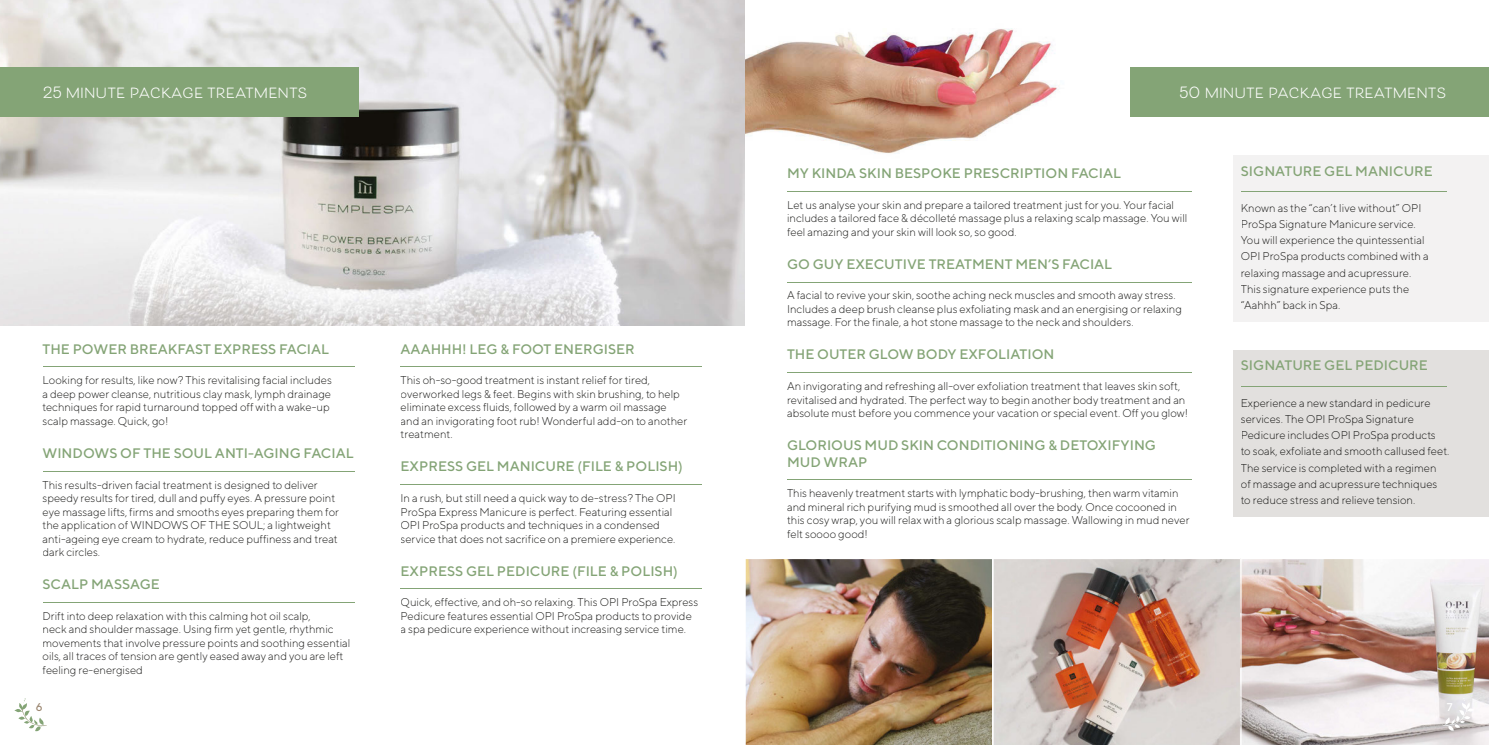
<style>
.page{position:relative;width:1489px;height:745px;background:#fff}
.page>*{position:absolute;margin:0;border:0;box-sizing:border-box;transform-origin:0 0}
.t1{font:700 16.25px "Beloved Sans";color:#fff}
.t2{font:500 13.75px/16.5px "TT Norms";color:#84a476}
.t3{font:300 11.25px/13.5px "TT Norms";color:#1d1d1b}
.t4{font:300 11.25px/16.2px "TT Norms";color:#181816}
.t5{font:300 11.25px/16.2px "TT Norms";color:#1b1b19}
.t6{font:500 11.25px "TT Norms";color:#9b8670}
.t7{font:500 11.25px "TT Norms";color:#fff}
</style>
<div class="page">
<img style="left:744px;top:3px;width:313px;height:156px">
<img style="left:745px;top:559px;width:247px;height:185px">
<img style="left:993px;top:559px;width:247px;height:185px">
<img style="left:1240px;top:559px;width:248px;height:185px">
<img style="left:0;top:0;width:744px;height:325px">
<div style="left:1130px;top:67px;width:358px;height:50px;background:#84a476"></div>
<div style="left:0;top:67px;width:358px;height:50px;background:#84a476"></div>
<hr style="left:787px;top:191px;width:404px;height:1px;background:#84a476">
<hr style="left:787px;top:281px;width:404px;height:1px;background:#84a476">
<hr style="left:787px;top:372px;width:404px;height:1px;background:#84a476">
<hr style="left:787px;top:479px;width:404px;height:1px;background:#84a476">
<div style="left:1233px;top:155px;width:255px;height:167px;background:#f3f2f2"></div>
<hr style="left:1240px;top:191px;width:206px;height:1px;background:#84a476">
<div style="left:1233px;top:350px;width:255px;height:166px;background:#e2e0de"></div>
<hr style="left:1240px;top:386px;width:206px;height:1px;background:#84a476">
<svg style="left:1441px;top:697px;width:33px;height:33px"></svg>
<svg style="left:14px;top:698px;width:33px;height:32px"></svg>
<hr style="left:43px;top:366px;width:311px;height:1px;background:#84a476">
<hr style="left:43px;top:470px;width:311px;height:1px;background:#84a476">
<hr style="left:43px;top:601px;width:311px;height:1px;background:#84a476">
<hr style="left:400px;top:366px;width:302px;height:1px;background:#84a476">
<hr style="left:400px;top:484px;width:302px;height:1px;background:#84a476">
<hr style="left:400px;top:588px;width:302px;height:1px;background:#84a476">
<h1 class="t1" style="left:43px;top:83px;width:266px">25 MINUTE PACKAGE TREATMENTS</h1>
<h1 class="t1" style="left:1179px;top:83px;width:269px">50 MINUTE PACKAGE TREATMENTS</h1>
<p class="t2" style="left:43px;top:340px;width:288px">THE POWER BREAKFAST EXPRESS FACIAL</p>
<p class="t3" style="left:43px;top:373px;width:291px">Looking for results, like now? This revitalising facial includes a deep power cleanse, nutritious clay mask, lymph drainage techniques for rapid turnaround topped off with a wake-up scalp massage. Quick, go!</p>
<p class="t2" style="left:43px;top:444px;width:312px">WINDOWS OF THE SOUL ANTI-AGING FACIAL</p>
<p class="t3" style="left:43px;top:477px;width:298px">This results-driven facial treatment is designed to deliver speedy results for tired, dull and puffy eyes. A pressure point eye massage lifts, firms and smooths eyes preparing them for the application of WINDOWS OF THE SOUL; a lightweight anti-ageing eye cream to hydrate, reduce puffiness and treat dark circles.</p>
<p class="t2" style="left:43px;top:575px;width:119px">SCALP MASSAGE</p>
<p class="t3" style="left:43px;top:608px;width:309px">Drift into deep relaxation with this calming hot oil scalp,<br>neck and shoulder massage. Using firm yet gentle, rhythmic movements that involve pressure points and soothing essential oils, all traces of tension are gently eased away and you are left feeling re-energised</p>
<p class="t2" style="left:400px;top:340px;width:236px">AAAHHH! LEG &amp; FOOT ENERGISER</p>
<p class="t3" style="left:400px;top:373px;width:288px">This oh-so-good treatment is instant relief for tired, overworked legs &amp; feet. Begins with skin brushing, to help eliminate excess fluids, followed by a warm oil massage and an invigorating foot rub! Wonderful add-on to another treatment.</p>
<p class="t2" style="left:400px;top:458px;width:284px">EXPRESS GEL MANICURE (FILE &amp; POLISH)</p>
<p class="t3" style="left:400px;top:491px;width:276px">In a rush, but still need a quick way to de-stress? The OPI ProSpa Express Manicure is perfect. Featuring essential OPI ProSpa products and techniques in a condensed service that does not sacrifice on a premiere experience.</p>
<p class="t2" style="left:400px;top:562px;width:279px">EXPRESS GEL PEDICURE (FILE &amp; POLISH)</p>
<p class="t3" style="left:400px;top:595px;width:299px">Quick, effective, and oh-so relaxing. This OPI ProSpa Express<br>Pedicure features essential OPI ProSpa products to provide a spa pedicure experience without increasing service time.</p>
<p class="t2" style="left:787px;top:165px;width:335px">MY KINDA SKIN BESPOKE PRESCRIPTION FACIAL</p>
<p class="t3" style="left:787px;top:198px;width:402px">Let us analyse your skin and prepare a tailored treatment just for you. Your facial includes a tailored face &amp; décolleté massage plus a relaxing scalp massage. You will feel amazing and your skin will look so, so good.</p>
<p class="t2" style="left:787px;top:255px;width:327px">GO GUY EXECUTIVE TREATMENT MEN’S FACIAL</p>
<p class="t3" style="left:787px;top:288px;width:396px">A facial to revive your skin, soothe aching neck muscles and smooth away stress.<br>Includes a deep brush cleanse plus exfoliating mask and an energising or relaxing massage. For the finale, a hot stone massage to the neck and shoulders.</p>
<p class="t2" style="left:787px;top:346px;width:269px">THE OUTER GLOW BODY EXFOLIATION</p>
<p class="t3" style="left:787px;top:379px;width:403px">An invigorating and refreshing all-over exfoliation treatment that leaves skin soft, revitalised and hydrated. The perfect way to begin another body treatment and an absolute must before you commence your vacation or special event. Off you glow!</p>
<p class="t2" style="left:787px;top:436px;width:370px">GLORIOUS MUD SKIN CONDITIONING &amp; DETOXIFYING<br>MUD WRAP</p>
<p class="t3" style="left:787px;top:486px;width:404px">This heavenly treatment starts with lymphatic body-brushing, then warm vitamin and mineral rich purifying mud is smoothed all over the body. Once cocooned in this cosy wrap, you will relax with a glorious scalp massage. Wallowing in mud never felt soooo good!</p>
<p class="t2" style="left:1240px;top:162px;width:194px">SIGNATURE GEL MANICURE</p>
<p class="t5" style="left:1240px;top:199px;width:189px">Known as the “can’t live without” OPI ProSpa Signature Manicure service.<br>You will experience the quintessential OPI ProSpa products combined with a relaxing massage and acupressure.<br>This signature experience puts the “Aahhh” back in Spa.</p>
<p class="t2" style="left:1240px;top:357px;width:188px">SIGNATURE GEL PEDICURE</p>
<p class="t4" style="left:1240px;top:394px;width:210px">Experience a new standard in pedicure services. The OPI ProSpa Signature Pedicure includes OPI ProSpa products<br>to soak, exfoliate and smooth callused feet.<br>The service is completed with a regimen<br>of massage and acupressure techniques to reduce stress and relieve tension.</p>
<p class="t6" style="left:36px;top:699px;width:8px">6</p>
<p class="t7" style="left:1446px;top:699px;width:7px">7</p>
</div>
